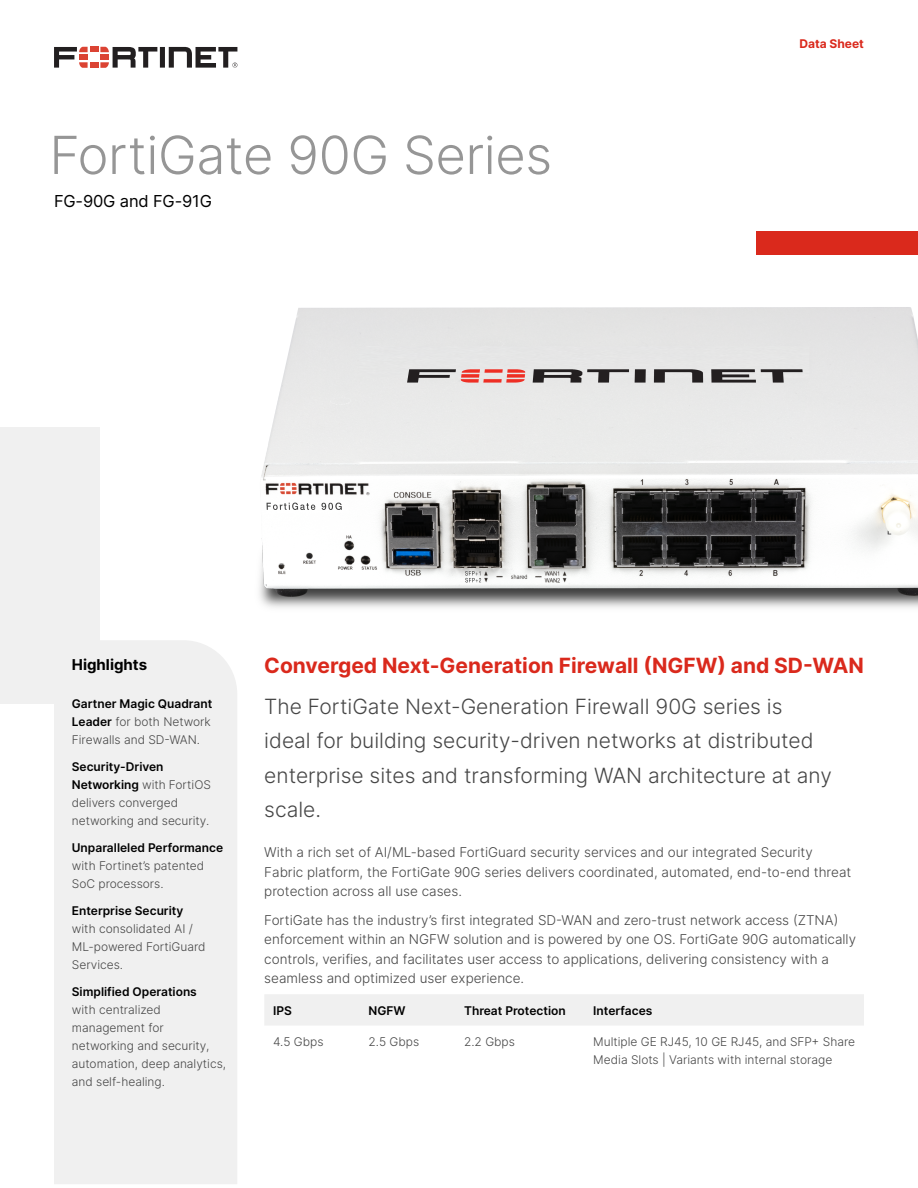
<style>
.page{position:relative;width:918px;height:1188px;background:#fff}
.page>*{position:absolute;margin:0;border:0;box-sizing:border-box;transform-origin:0 0}
.Cover_H1{font:300 52.5px "Inter";letter-spacing:-.01em;color:#969696}
.Text_Intro_14{font:300 21px/34.5px "Inter";color:#464646}
.t1{font:700 21px "Inter";color:#da291c}
.Cover_H2{font:16.5px "Inter";letter-spacing:-.01em;color:#000}
.Cover_Sidebar_H1{font:700 15px "Inter";color:#000}
.Text_Body_9{font:300 13.5px/19.5px "Inter";color:#464646}
.Text_Body_8{font:300 12px/18px "Inter";color:#464646}
.Text_Body_8-2{font:600 12px "Inter";color:#000}
.Document_Type{font:700 12px "Inter";color:#da291c}
.s1{font-weight:600;color:#000}
</style>
<div class="page">
<div style="left:756px;top:231px;width:162px;height:24px;background:#da291c"></div>
<img style="left:259px;top:307px;width:659px;height:301px">
<div style="left:0;top:427px;width:100px;height:277px;background:#f0f0f0"></div>
<div style="left:54px;top:640px;width:183px;height:544px;background:#f0f0f0"></div>
<div style="left:264px;top:994px;width:600px;height:31px;background:#f0f0f0"></div>
<svg style="left:54px;top:47px;width:183px;height:21px"></svg>
<p class="Cover_H1" style="left:49px;top:118px;width:504px">FortiGate 90G Series</p>
<p class="Cover_H2" style="left:54px;top:189px;width:159px">FG-90G and FG-91G</p>
<p class="Document_Type" style="left:800px;top:35px;width:66px">Data Sheet</p>
<p class="Cover_Sidebar_H1" style="left:72px;top:653px;width:77px">Highlights</p>
<p class="Text_Body_8" style="left:72px;top:694px;width:142px"><span class="s1">Gartner Magic Quadrant<br>Leader</span> for both Network<br>Firewalls and SD-WAN.</p>
<p class="Text_Body_8" style="left:72px;top:757px;width:141px"><span class="s1">Security-Driven<br>Networking</span> with FortiOS delivers converged networking and security.</p>
<p class="Text_Body_8" style="left:72px;top:838px;width:153px"><span class="s1">Unparalleled Performance </span>with Fortinet’s patented<br>SoC processors.</p>
<p class="Text_Body_8" style="left:72px;top:901px;width:135px"><span class="s1">Enterprise Security </span>with consolidated AI /<br>ML-powered FortiGuard<br>Services.</p>
<p class="Text_Body_8" style="left:72px;top:982px;width:156px"><span class="s1">Simplified Operations<br></span>with centralized management for networking and security, automation, deep analytics, and self-healing.</p>
<h1 class="t1" style="left:264px;top:650px;width:601px">Converged Next-Generation Firewall (NGFW) and SD-WAN</h1>
<p class="Text_Intro_14" style="left:264px;top:689px;width:569px">The FortiGate Next-Generation Firewall 90G series is ideal for building security-driven networks at distributed enterprise sites and transforming WAN architecture at any scale.</p>
<p class="Text_Body_9" style="left:264px;top:842px;width:589px">With a rich set of AI/ML-based FortiGuard security services and our integrated Security<br>Fabric platform, the FortiGate 90G series delivers coordinated, automated, end-to-end threat protection across all use cases.</p>
<p class="Text_Body_9" style="left:264px;top:910px;width:593px">FortiGate has the industry’s first integrated SD-WAN and zero-trust network access (ZTNA) enforcement within an NGFW solution and is powered by one OS. FortiGate 90G automatically controls, verifies, and facilitates user access to applications, delivering consistency with a seamless and optimized user experience.</p>
<p class="Text_Body_8-2" style="left:273px;top:1002px;width:20px">IPS</p>
<p class="Text_Body_8-2" style="left:369px;top:1002px;width:39px">NGFW</p>
<p class="Text_Body_8-2" style="left:464px;top:1002px;width:103px">Threat Protection</p>
<p class="Text_Body_8-2" style="left:593px;top:1002px;width:61px">Interfaces</p>
<p class="Text_Body_8" style="left:273px;top:1033px;width:52px">4.5 Gbps</p>
<p class="Text_Body_8" style="left:369px;top:1033px;width:52px">2.5 Gbps</p>
<p class="Text_Body_8" style="left:464px;top:1033px;width:52px">2.2 Gbps</p>
<p class="Text_Body_8" style="left:593px;top:1033px;width:263px">Multiple GE RJ45, 10 GE RJ45, and SFP+ Share<br>Media Slots | Variants with internal storage</p>
</div>
